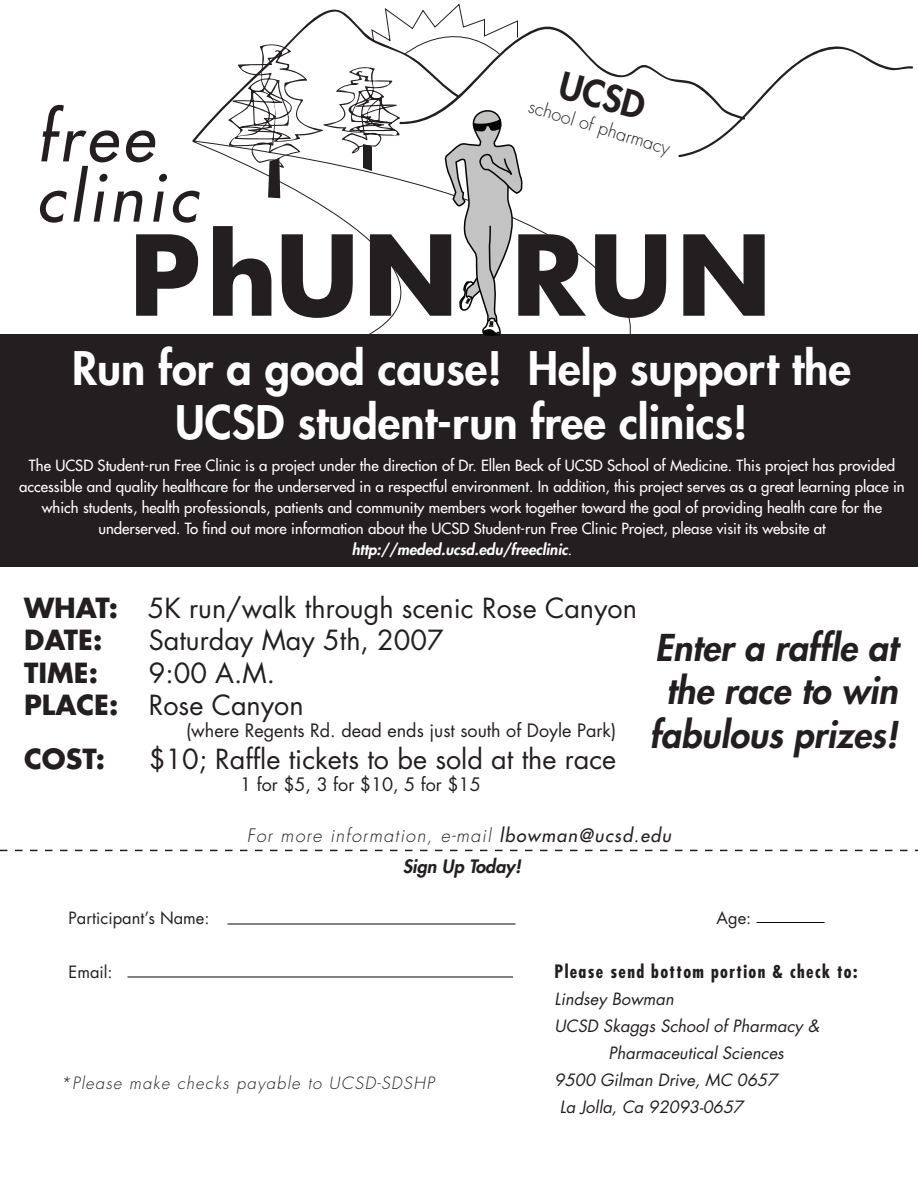
<style>
.page{position:relative;width:918px;height:1188px;background:#fff}
.page>*{position:absolute;margin:0;border:0;box-sizing:border-box;transform-origin:0 0}
.t1{font:700 108px "Futura";letter-spacing:.035em;color:#231f20}
.t2{font:italic 64.2px/60.3px "Futura";letter-spacing:.075em;color:#231f20}
.t3{font:800 45px/54px "Futura";color:#fff;text-align:center}
.t4{font:italic 800 36px/43.2px "Futura";color:#231f20;text-align:center}
.t5{font:800 36px "Futura";color:#231f20}
.t6{font:27px/32.4px "Futura";color:#231f20}
.t7{font:700 27px "Futura";color:#231f20}
.t8{font:18px "Futura";color:#231f20}
.t9{font:italic 300 18px "Futura";letter-spacing:.075em;color:#231f20}
.t10{font:700 condensed 18px "Futura";letter-spacing:.075em;color:#231f20}
.t11{font:300 18px "Futura";color:#231f20}
.t12{font:italic 800 18px "Futura";color:#231f20}
.t13{font:italic 16.5px "Futura";color:#231f20}
.t14{font:italic 300 16.5px "Futura";letter-spacing:.075em;color:#231f20}
.t15{font:16.5px "Futura";color:#231f20}
.t16{font:15px/21px "Futura";color:#fff;text-align:center}
.s1{font-weight:800;font-style:italic}
.s2{font-weight:700}
.s3{font-weight:400}
</style>
<div class="page">
<svg style="left:0;top:850px;width:918px;height:1px"></svg>
<hr style="left:228px;top:924px;width:288px;height:1px;background:#040503">
<hr style="left:128px;top:977px;width:385px;height:1px;background:#040503">
<hr style="left:756px;top:922px;width:69px;height:1px;background:#040503">
<div style="left:0;top:334px;width:918px;height:233px;background:#231f20"></div>
<svg style="left:192px;top:3px;width:721px;height:333px"></svg>
<h2 class="t2" style="left:36px;top:107px;width:163px">free clinic</h2>
<h3 class="t5" style="left:566px;top:61px;width:89px;rotate:15deg">UCSD</h3>
<p class="t11" style="left:533px;top:95px;width:148px;rotate:17deg">school of pharmacy</p>
<h1 class="t1" style="left:129px;top:200px;width:644px">PhUN RUN</h1>
<h3 class="t3" style="left:72px;top:341px;width:780px">Run for a good cause! Help support the<br>UCSD student-run free clinics!</h3>
<p class="t16" style="left:19px;top:454px;width:887px">The UCSD Student-run Free Clinic is a project under the direction of Dr. Ellen Beck of UCSD School of Medicine. This project has provided accessible and quality healthcare for the underserved in a respectful environment. In addition, this project serves as a great learning place in which students, health professionals, patients and community members work together toward the goal of providing health care for the underserved. To find out more information about the UCSD Student-run Free Clinic Project, please visit its website at <span class="s1">http://meded.ucsd.edu/freeclinic</span>.</p>
<h3 class="t6" style="left:24px;top:592px;width:614px"><span class="s2">WHAT:</span> 5K run/walk through scenic Rose Canyon<br><span class="s2">DATE:</span></h3>
<h3 class="t6" style="left:149px;top:624px;width:297px">Saturday May 5th, 2007</h3>
<h3 class="t6" style="left:24px;top:656px;width:281px;text-indent:125px">9:00 A.M.<br><span class="s2">PLACE:</span> Rose Canyon</h3>
<p class="t8" style="left:186px;top:718px;width:432px">(where Regents Rd. dead ends just south of Doyle Park)</p>
<h3 class="t7" style="left:24px;top:740px;width:83px">COST:</h3>
<h3 class="t6" style="left:149px;top:743px;width:469px">$10; Raffle tickets to be sold at the race</h3>
<p class="t8" style="left:240px;top:772px;width:242px">1 for $5, 3 for $10, 5 for $15</p>
<h3 class="t7" style="left:24px;top:654px;width:75px">TIME:</h3>
<h3 class="t4" style="left:650px;top:626px;width:250px">Enter a raffle at the race to win fabulous prizes!</h3>
<p class="t9" style="left:247px;top:824px;width:426px">For more information, e-mail <span class="s3">lbowman@ucsd.edu</span></p>
<p class="t12" style="left:403px;top:855px;width:120px">Sign Up Today!</p>
<p class="t15" style="left:69px;top:907px;width:143px">Participant’s Name:</p>
<p class="t15" style="left:717px;top:907px;width:36px">Age:</p>
<p class="t15" style="left:69px;top:961px;width:46px">Email:</p>
<p class="t10" style="left:555px;top:960px;width:305px">Please send bottom portion &amp; check to:</p>
<p class="t13" style="left:555px;top:988px;width:121px">Lindsey Bowman</p>
<p class="t13" style="left:555px;top:1015px;width:266px">UCSD Skaggs School of Pharmacy &amp;</p>
<p class="t13" style="left:609px;top:1042px;width:177px">Pharmaceutical Sciences</p>
<p class="t13" style="left:555px;top:1069px;width:225px">9500 Gilman Drive, MC 0657</p>
<p class="t13" style="left:560px;top:1096px;width:185px">La Jolla, Ca 92093-0657</p>
<p class="t14" style="left:61px;top:1073px;width:375px">*Please make checks payable to UCSD-SDSHP</p>
</div>
